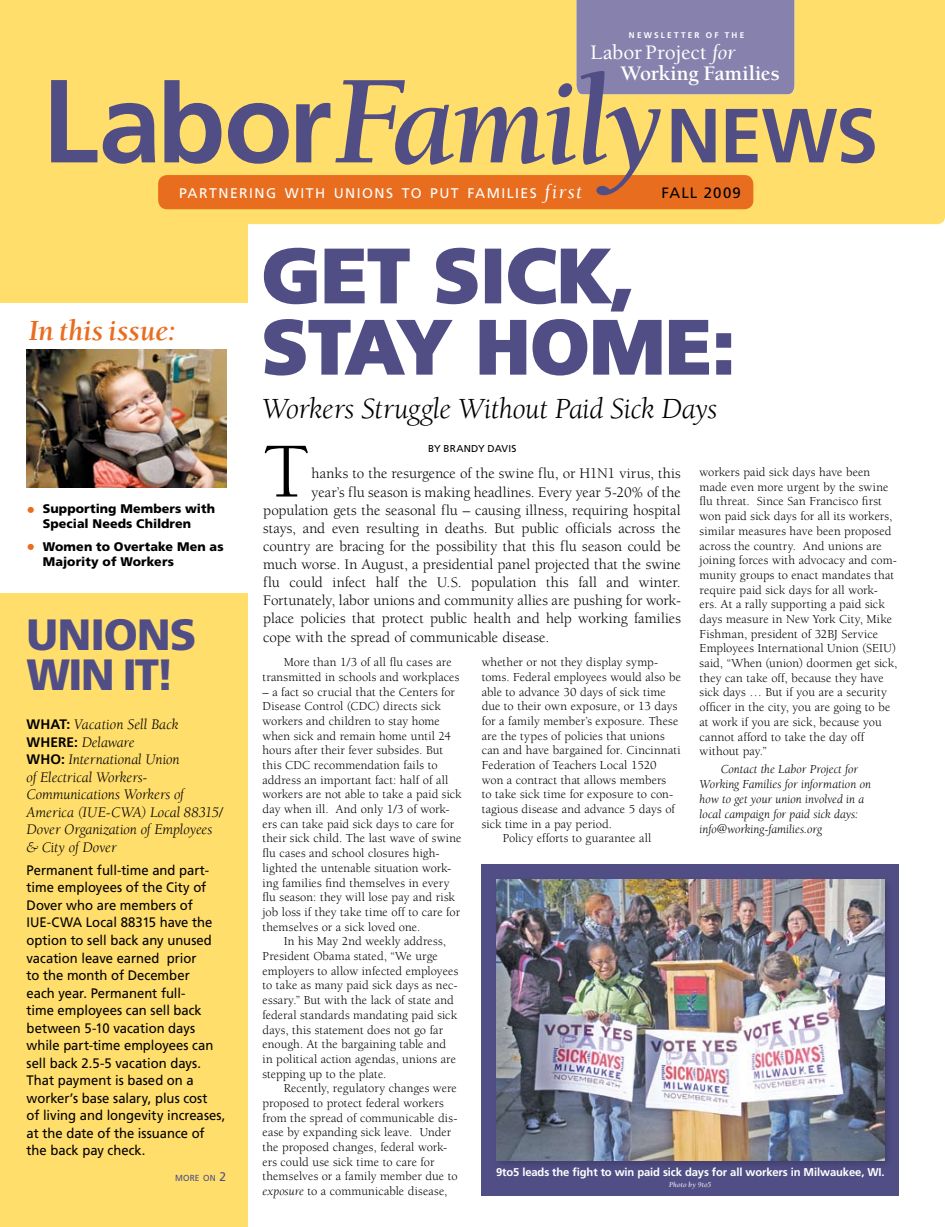
<style>
.page{position:relative;width:945px;height:1227px;background:#fff}
.page>*{position:absolute;margin:0;border:0;box-sizing:border-box;transform-origin:0 0}
.t1{font:79.88px "Berkeley";color:#000}
.t2{font:900 75px/71.2px "Frutiger";letter-spacing:.01em;color:#514e86}
.t3{font:900 43.75px/40px "Frutiger";letter-spacing:-.025em;color:#514e86}
.t4{font:italic 30px "Berkeley";letter-spacing:-.015em;color:#000}
.t5{font:italic 700 30px "Berkeley";letter-spacing:-.005em;color:#e96d1f}
.t6{font:700 21.25px/21.2px "Berkeley";letter-spacing:.005em;color:#fff}
.t7{font:15px "Berkeley";color:#000}
.t8{font:italic 15px/17.5px "Berkeley";letter-spacing:-.005em;color:#000}
.t9{font:15px "Frutiger";color:#000}
.t10{font:14px "Frutiger";letter-spacing:.105em;color:#fff}
.t11{font:13.75px/17.5px "Frutiger";color:#000;scale:.95 1}
.t12{font:700 13.75px "Frutiger";color:#000}
.t13{font:12.5px/14.6px "Berkeley";letter-spacing:.005em;color:#000}
.t14{font:italic 12.5px/15px "Berkeley";letter-spacing:-.005em;color:#000}
.t15{font:900 12.5px/15px "Frutiger";letter-spacing:.005em;color:#000}
.t16{font:700 11.25px "Frutiger";letter-spacing:-.01em;color:#fff}
.t17{font:10px "Frutiger";letter-spacing:.02em;color:#000}
.t18{font:8.75px "Frutiger";letter-spacing:.01em;color:#514e86;scale:.95 1}
.t19{font:700 8.25px "Frutiger";letter-spacing:.265em;color:#fff}
.t20{font:italic 7.5px "Berkeley";letter-spacing:.02em;color:#fff}
.s1{font-weight:500}
.s2{font-weight:400;font-style:italic}
.s3{font-family:"Berkeley";font-style:italic;font-size:20px}
.s4{font-style:inherit}
.s5{font-size:17.5px;color:#e96d1f}
.s6{font-family:"Frutiger";font-weight:700;font-style:normal;font-size:13.75px}
.s7{font-size:12.5px}
.s8{font-style:italic}
</style>
<div class="page">
<div style="left:0;top:223px;width:248px;height:1003px;background:#ffde6c"></div>
<div style="left:0;top:303px;width:253px;height:289px;background:#fff"></div>
<div style="left:482px;top:864px;width:417px;height:331px;background:#514e86"></div>
<div style="left:0;top:0;width:945px;height:224px;background:#ffde6c"></div>
<div style="left:158px;top:175px;width:595px;height:34px;background:#e96d1f;border-radius:9px"></div>
<div style="left:576px;top:0;width:218px;height:71px;background:#8682ad"></div>
<svg style="left:51px;top:71px;width:824px;height:124px;background:#ceab6c"></svg>
<svg style="left:263px;top:247px;width:469px;height:129px"></svg>
<div style="left:493px;top:875px;width:407px;height:300px;background:#000;opacity:.2"></div>
<img style="left:497px;top:879px;width:387px;height:281px">
<img style="left:27px;top:349px;width:199px;height:138px">
<p class="t19" style="left:629px;top:30px;width:117px">NEWSLETTER OF THE</p>
<h3 class="t6" style="left:621px;top:42px;width:161px;text-indent:-30px"><span class="s1">Labor Project</span> <span class="s2">for<br></span>Working Families</h3>
<p class="t10" style="left:179px;top:185px;width:405px">PARTNERING WITH UNIONS TO PUT FAMILIES <span class="s3">first</span></p>
<p class="t9" style="left:661px;top:183px;width:81px">FALL <span class="s4">2009</span></p>
<h3 class="t5" style="left:29px;top:314px;width:149px">In this issue:</h3>
<p class="t15" style="left:43px;top:501px;width:174px;text-indent:-16px"><span class="s5">•</span> Supporting Members with<br>Special Needs Children</p>
<p class="t15" style="left:27px;top:538px;width:199px"><span class="s5">•</span> Women to Overtake Men as<br>M</p>
<p class="t15" style="left:56px;top:553px;width:120px">ajority of Workers</p>
<h3 class="t3" style="left:27px;top:614px;width:171px">UNIONS<br>WIN IT!</h3>
<p class="t12" style="left:27px;top:716px;width:24px">What</p>
<p class="t8" style="left:66px;top:716px;width:114px"><span class="s6">:</span> Vacation Sell Back</p>
<p class="t12" style="left:27px;top:733px;width:23px">Where</p>
<p class="t8" style="left:27px;top:733px;width:198px;text-indent:48px"><span class="s6">:</span> Delaware<br><span class="s6">Who :</span> International Union<br>of Electrical Workers-<br>Communications Workers of<br>America (IUE-CWA) Local 88315/<br>Dover Organization of Employees &amp; City of Dover</p>
<p class="t11" style="left:27px;top:861px;width:211px">Permanent full-time and part&shy;time employees of the City of<br>Dover who are members of<br>I UE-CWA Local 88315 have the option to sell back any unused vacation leave earned prior<br>to the month of December<br>each year. Permanent full-<br>time employees can sell back between 5-10 vacation days while part-time employees can sell back 2.5-5 vacation days.<br>That payment is based on a worker’s base salary, plus cost<br>of living and longevity increases, at the date of the issuance of the back pay check.</p>
<p class="t18" style="left:175px;top:1172px;width:55px">MORE ON <span class="s7">2</span></p>
<h2 class="t2" style="left:262px;top:239px;width:475px">Get Sick,<br>Stay Home:</h2>
<h3 class="t4" style="left:262px;top:393px;width:457px">Workers Struggle Without Paid Sick Days</h3>
<p class="t17" style="left:428px;top:443px;width:89px">By Brandy Davis</p>
<h1 class="t1" style="left:263px;top:429px;width:47px">T</h1>
<p class="t13" style="left:700px;top:465px;width:199px">workers paid sick days have been made even more urgent by the swine flu threat. Since San Francisco first won paid sick days for all its workers, similar measures have been proposed across the country. And unions are joining forces with advocacy and com&shy;munity groups to enact mandates that require paid sick days for all work&shy;ers. At a rally supporting a paid sick days measure in New York City, Mike Fishman, president of 32BJ Service Employees International Union (SEIU) said, “When (union) doormen get sick, they can take off, because they have sick days … But if you are a security officer in the city, you are going to be at work if you are sick, because you cannot afford to take the day off without pay.”</p>
<p class="t14" style="left:700px;top:761px;width:173px;text-indent:21px">Contact the Labor Project for<br>Working Families for information on how to get your union involved in a local campaign for paid sick days: info@working-families.org</p>
<p class="t7" style="left:312px;top:465px;width:371px">hanks to the resurgence of the swine flu, or H1N1 virus, this</p>
<p class="t7" style="left:312px;top:484px;width:371px">year’s flu season is making headlines. Every year 5-20% of the</p>
<p class="t7" style="left:263px;top:502px;width:419px">population gets the seasonal flu – causing illness, requiring hospital</p>
<p class="t7" style="left:263px;top:520px;width:419px">stays, and even resulting in deaths. But public officials across the</p>
<p class="t7" style="left:263px;top:538px;width:419px">country are bracing for the possibility that this flu season could be</p>
<p class="t7" style="left:263px;top:556px;width:419px">much worse. In August, a presidential panel projected that the swine</p>
<p class="t7" style="left:263px;top:574px;width:419px">flu could infect half the U.S. population this fall and winter.</p>
<p class="t7" style="left:263px;top:592px;width:419px">Fortunately, labor unions and community allies are pushing for work-</p>
<p class="t7" style="left:263px;top:610px;width:419px">place policies that protect public health and help working families</p>
<p class="t7" style="left:263px;top:629px;width:288px">cope with the spread of communicable disease.</p>
<p class="t13" style="left:263px;top:655px;width:198px;text-indent:21px">More than 1/3 of all flu cases are transmitted in schools and workplaces</p>
<p class="t13" style="left:263px;top:684px;width:201px">– a fact so crucial that the Centers for Disease Control (CDC) directs sick workers and children to stay home when sick and remain home until 24 hours after their fever subsides. But this CDC recommendation fails to address an important fact: half of all workers are not able to take a paid sick day when ill. And only 1/3 of work&shy;ers can take paid sick days to care for their sick child. The last wave of swine flu cases and school closures high&shy;lighted the untenable situation work&shy;ing families find themselves in every flu season: they will lose pay and risk job loss if they take time off to care for themselves or a sick loved one.</p>
<p class="t13" style="left:263px;top:934px;width:197px;text-indent:21px">In his May 2nd weekly address, President Obama stated, “We urge employers to allow infected employees to take as many paid sick days as nec&shy;essary.” But with the lack of state and federal standards mandating paid sick days, this statement does not go far enough. At the bargaining table and in political action agendas, unions are stepping up to the plate.</p>
<p class="t13" style="left:263px;top:1081px;width:197px;text-indent:21px">Recently, regulatory changes were proposed to protect federal workers from the spread of communicable dis&shy;ease by expanding sick leave. Under the proposed changes, federal work&shy;ers could use sick time to care for themselves or a family member due to <span class="s8">exposure</span> to a communicable disease,</p>
<p class="t13" style="left:482px;top:655px;width:178px">whether or not they display symp-</p>
<p class="t13" style="left:482px;top:669px;width:201px">toms. Federal employees would also be</p>
<p class="t13" style="left:482px;top:684px;width:186px">able to advance 30 days of sick time</p>
<p class="t13" style="left:482px;top:699px;width:197px">due to their own exposure, or 13 days</p>
<p class="t13" style="left:482px;top:713px;width:198px">for a family member’s exposure. These</p>
<p class="t13" style="left:482px;top:728px;width:185px">are the types of policies that unions</p>
<p class="t13" style="left:482px;top:743px;width:200px">can and have bargained for. Cincinnati</p>
<p class="t13" style="left:482px;top:758px;width:176px">Federation of Teachers Local 1520</p>
<p class="t13" style="left:482px;top:772px;width:186px">won a contract that allows members</p>
<p class="t13" style="left:482px;top:787px;width:193px">to take sick time for exposure to con-</p>
<p class="t13" style="left:482px;top:802px;width:195px">tagious disease and advance 5 days of</p>
<p class="t13" style="left:482px;top:816px;width:132px">sick time in a pay period.</p>
<p class="t13" style="left:503px;top:831px;width:150px">Policy efforts to guarantee all</p>
<p class="t16" style="left:496px;top:1165px;width:390px">9to5 leads the fight to win paid sick days for all workers in Milwaukee, WI.</p>
<p class="t20" style="left:669px;top:1180px;width:44px">Photo by 9to5</p>
</div>
